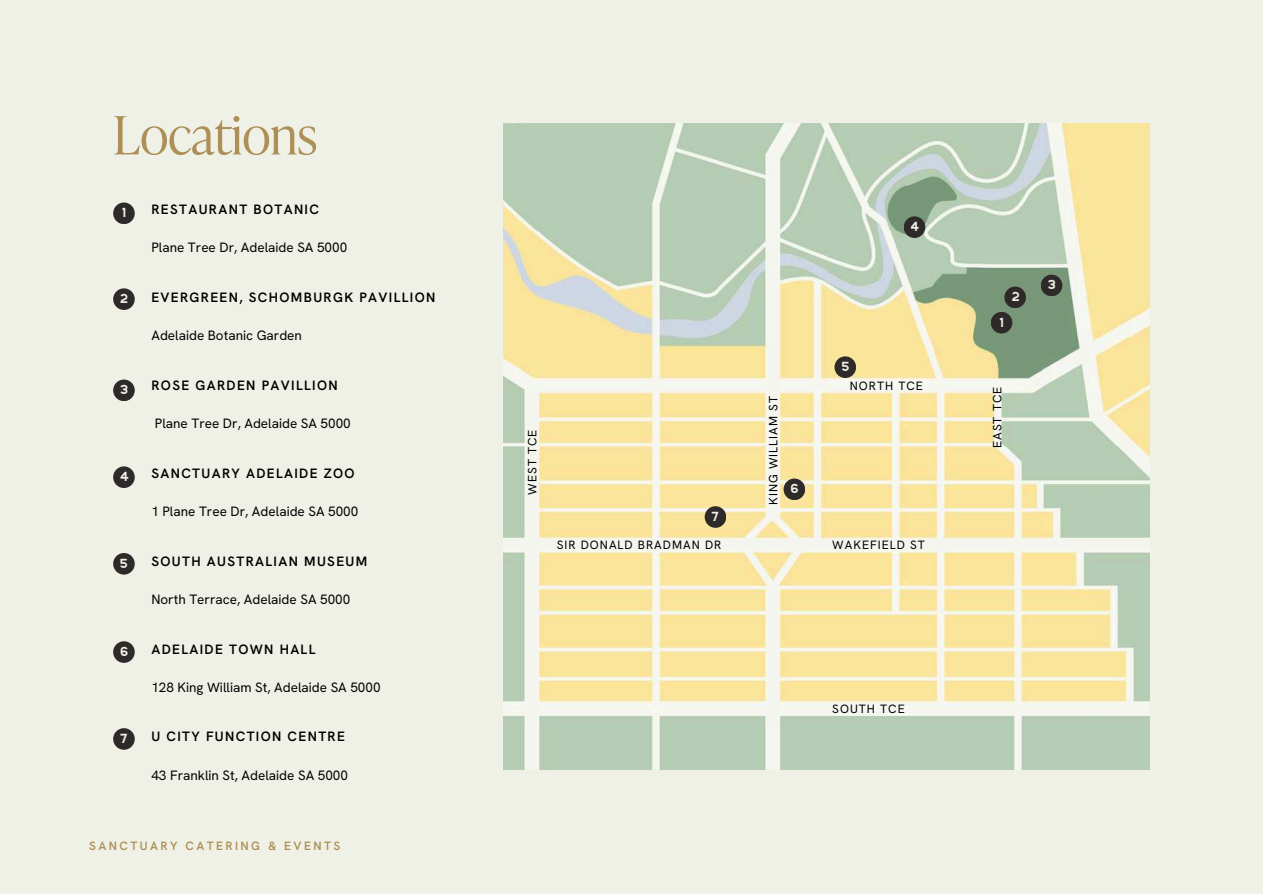
<style>
.page{position:relative;width:1263px;height:894px;background:#fff}
.page>*{position:absolute;margin:0;border:0;box-sizing:border-box;transform-origin:0 0}
.t1{font:300 52.5px "Ivy Presto Headline";color:#ad9058}
.t2{font:16.5px "Westmount";color:#f0f1e6}
.t3{font:13.5px "Hanken Grotesk";color:#000}
.t4{font:600 13.5px "Hanken Grotesk";letter-spacing:.1em;color:#000}
.t5{font:12px "Hanken Grotesk";letter-spacing:.085em;color:#000}
.t6{font:600 12px "Hanken Grotesk";letter-spacing:.2em;color:#ad9058}
</style>
<div class="page">
<div style="left:0;top:0;width:1263px;height:893px;background:#f0f1e6"></div>
<img style="left:504px;top:124px;width:646px;height:645px">
<div style="left:705px;top:506px;width:21px;height:21px;background:#2e2a2a;border-radius:50%"></div>
<div style="left:834px;top:356px;width:22px;height:22px;background:#2e2a2a;border-radius:50%"></div>
<div style="left:904px;top:216px;width:21px;height:22px;background:#2e2a2a;border-radius:50%"></div>
<div style="left:1041px;top:274px;width:21px;height:22px;background:#2e2a2a;border-radius:50%"></div>
<div style="left:784px;top:478px;width:21px;height:22px;background:#2e2a2a;border-radius:50%"></div>
<div style="left:991px;top:312px;width:21px;height:21px;background:#2e2a2a;border-radius:50%"></div>
<div style="left:1004px;top:286px;width:22px;height:22px;background:#2e2a2a;border-radius:50%"></div>
<div style="left:113px;top:202px;width:22px;height:22px;background:#2e2a2a;border-radius:50%"></div>
<div style="left:113px;top:379px;width:22px;height:22px;background:#2e2a2a;border-radius:50%"></div>
<div style="left:113px;top:288px;width:22px;height:22px;background:#2e2a2a;border-radius:50%"></div>
<div style="left:113px;top:466px;width:22px;height:22px;background:#2e2a2a;border-radius:50%"></div>
<div style="left:113px;top:553px;width:22px;height:21px;background:#2e2a2a;border-radius:50%"></div>
<div style="left:113px;top:641px;width:22px;height:21px;background:#2e2a2a;border-radius:50%"></div>
<div style="left:113px;top:728px;width:22px;height:21px;background:#2e2a2a;border-radius:50%"></div>
<h1 class="t1" style="left:113px;top:92px;width:205px">Locations</h1>
<p class="t2" style="left:120px;top:199px;width:8px">1</p>
<p class="t2" style="left:119px;top:285px;width:12px">2</p>
<p class="t2" style="left:119px;top:376px;width:12px">3</p>
<p class="t2" style="left:119px;top:462px;width:13px">4</p>
<p class="t2" style="left:118px;top:549px;width:12px">5</p>
<p class="t2" style="left:119px;top:637px;width:12px">6</p>
<p class="t2" style="left:119px;top:724px;width:12px">7</p>
<p class="t4" style="left:151px;top:200px;width:169px">RESTAURANT BOTANIC</p>
<p class="t3" style="left:151px;top:239px;width:197px">Plane Tree Dr, Adelaide SA 5000</p>
<p class="t4" style="left:151px;top:288px;width:286px">EVERGREEN, SCHOMBURGK PAVILLION</p>
<p class="t3" style="left:151px;top:327px;width:152px">Adelaide Botanic Garden</p>
<p class="t4" style="left:151px;top:376px;width:188px">ROSE GARDEN PAVILLION</p>
<p class="t3" style="left:155px;top:414px;width:197px">Plane Tree Dr, Adelaide SA 5000</p>
<p class="t4" style="left:151px;top:464px;width:205px">SANCTUARY ADELAIDE ZOO</p>
<p class="t3" style="left:151px;top:502px;width:208px">1 Plane Tree Dr, Adelaide SA 5000</p>
<p class="t4" style="left:151px;top:552px;width:217px">SOUTH AUSTRALIAN MUSEUM</p>
<p class="t3" style="left:151px;top:590px;width:200px">North Terrace, Adelaide SA 5000</p>
<p class="t4" style="left:151px;top:640px;width:166px">ADELAIDE TOWN HALL</p>
<p class="t3" style="left:151px;top:678px;width:231px">128 King William St, Adelaide SA 5000</p>
<p class="t4" style="left:151px;top:727px;width:195px">U CITY FUNCTION CENTRE</p>
<p class="t3" style="left:151px;top:766px;width:198px">43 Franklin St, Adelaide SA 5000</p>
<p class="t6" style="left:89px;top:838px;width:252px">SANCTUARY CATERING &amp; EVENTS</p>
<p class="t2" style="left:909px;top:213px;width:13px">4</p>
<p class="t5" style="left:525px;top:494px;width:66px;rotate:-90deg">WEST TCE</p>
<p class="t2" style="left:710px;top:502px;width:12px">7</p>
<p class="t5" style="left:557px;top:536px;width:166px">SIR DONALD BRADMAN DR</p>
<p class="t5" style="left:765px;top:504px;width:110px;rotate:-90deg">KING WILLIAM ST</p>
<p class="t2" style="left:789px;top:475px;width:12px">6</p>
<p class="t2" style="left:840px;top:353px;width:12px">5</p>
<p class="t5" style="left:850px;top:378px;width:75px">NORTH TCE</p>
<p class="t5" style="left:832px;top:536px;width:94px">WAKEFIELD ST</p>
<p class="t5" style="left:832px;top:701px;width:74px">SOUTH TCE</p>
<p class="t2" style="left:998px;top:308px;width:8px">1</p>
<p class="t2" style="left:1010px;top:283px;width:12px">2</p>
<p class="t5" style="left:989px;top:448px;width:63px;rotate:-90deg">EAST TCE</p>
<p class="t2" style="left:1046px;top:271px;width:12px">3</p>
</div>
